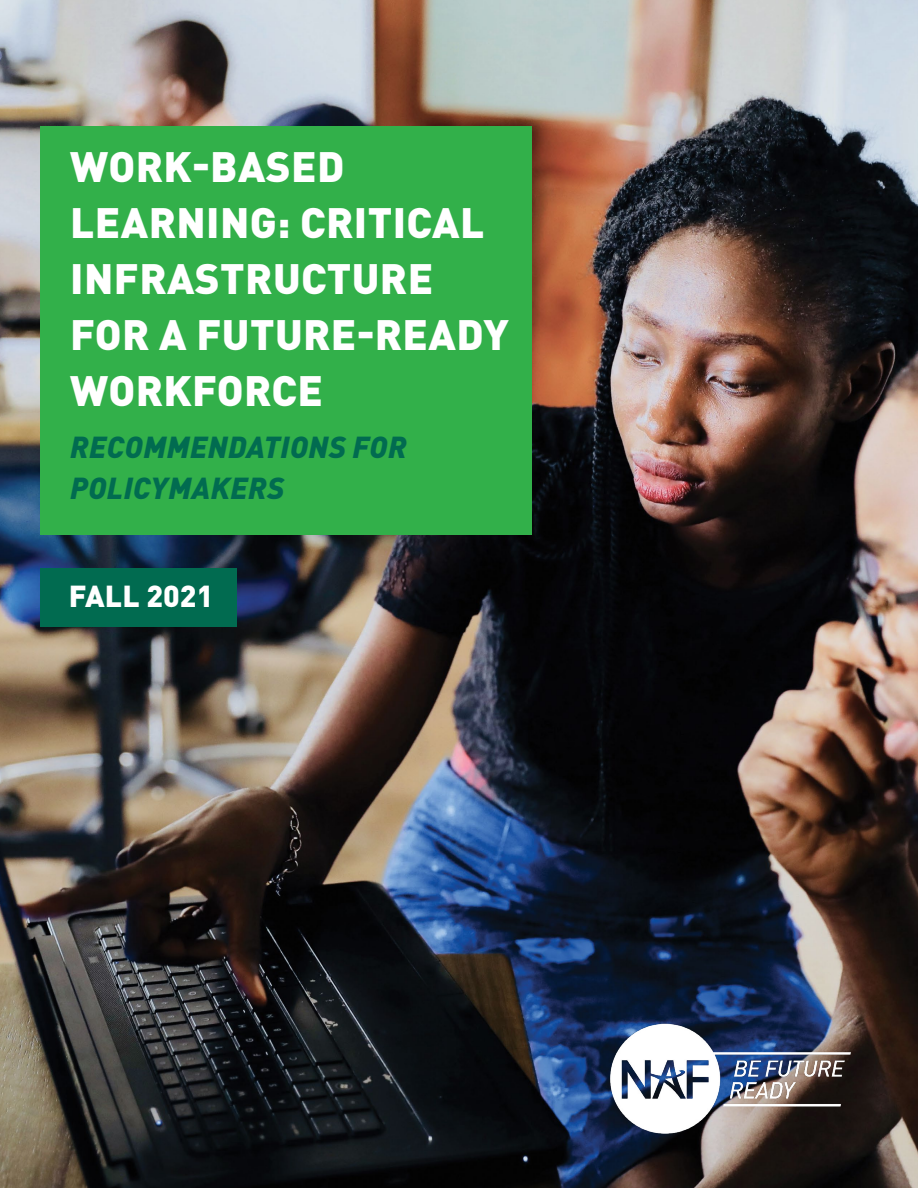
<style>
.page{position:relative;width:918px;height:1188px;background:#fff}
.page>*{position:absolute;margin:0;border:0;box-sizing:border-box;transform-origin:0 0}
.t1{font:900 42px/56.1px "DINOT";letter-spacing:.01em;color:#fff}
.t2{font:italic 900 30px/41.1px "DINOT";letter-spacing:.01em;color:#016b50}
.t3{font:900 30px "DINOT";color:#fff}
</style>
<div class="page">
<img style="left:0;top:0;width:918px;height:1188px">
<div style="left:40px;top:126px;width:492px;height:409px;background:#32b04a"></div>
<div style="left:40px;top:568px;width:197px;height:59px;background:#016b50"></div>
<img style="left:575px;top:985px;width:315px;height:183px">
<p class="t1" style="left:70px;top:137px;width:440px">WORK-BASED<br>LEARNING: CRITICAL<br>INFRASTRUCTURE<br>FOR A FUTURE-READY<br>WORKFORCE</p>
<p class="t2" style="left:70px;top:426px;width:338px">RECOMMENDATIONS FOR<br>POLICYMAKERS</p>
<p class="t3" style="left:69px;top:576px;width:146px">FALL 2021</p>
</div>
